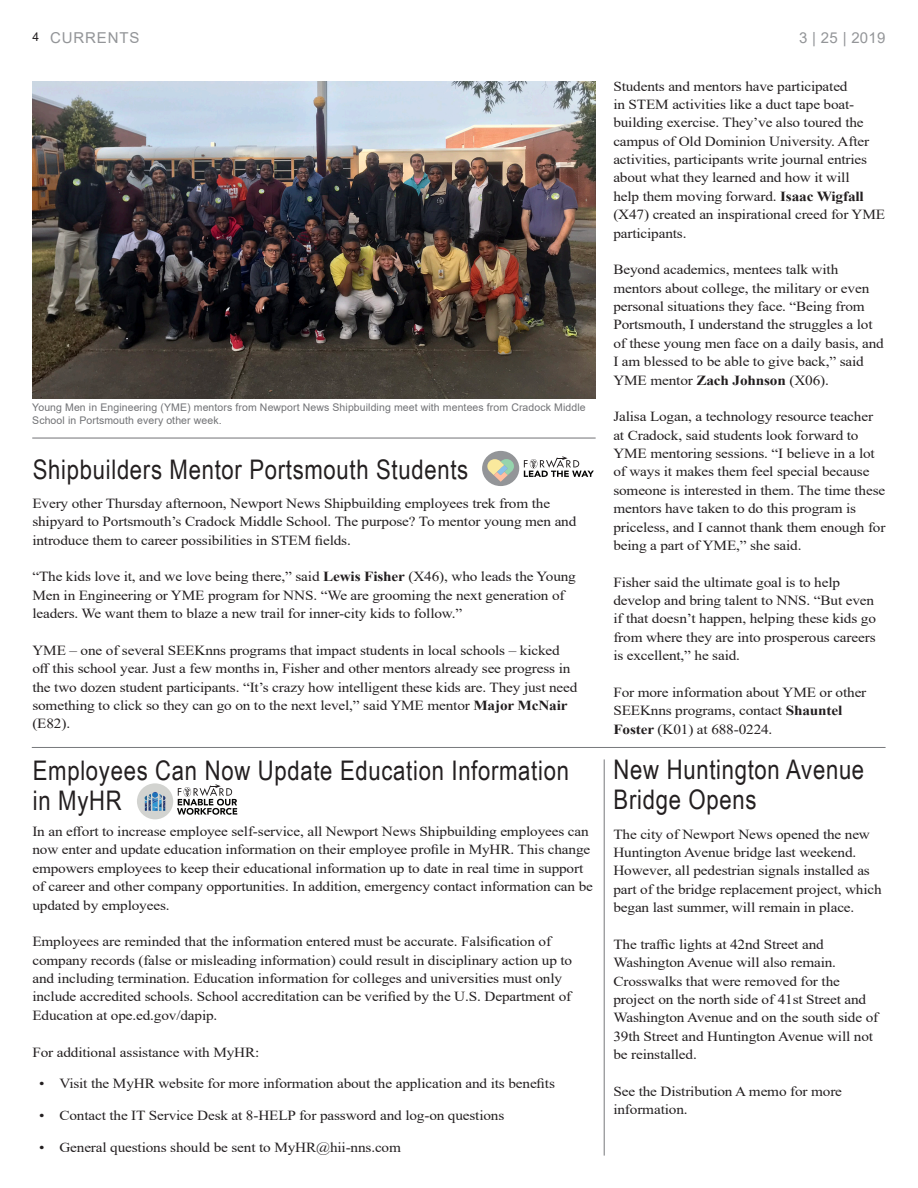
<style>
.page{position:relative;width:918px;height:1188px;background:#fff}
.page>*{position:absolute;margin:0;border:0;box-sizing:border-box;transform-origin:0 0}
.NEW_Currents_Body_Co{font:27px/30px "Arial Narrow";letter-spacing:.025em;color:#231f20}
.Table_of_Contents{font:15px "Arial";letter-spacing:.055em;color:#939598}
.Table_of_Contents-2{font:13.8px/18.3px "Times New Roman";letter-spacing:-.01em;color:#231f20;scale:1.1 1}
.t1{font:10.5px/13.5px "Arial";letter-spacing:.01em;color:#717275}
.s1{color:#fff}
.s2{font-weight:700}
</style>
<div class="page">
<hr style="left:32px;top:747px;width:854px;height:1px;background:#76787b">
<img style="left:32px;top:81px;width:563px;height:317px">
<hr style="left:32px;top:438px;width:564px;height:1px;background:#717275">
<svg style="left:524px;top:456px;width:70px;height:21px"></svg>
<div style="left:482px;top:451px;width:37px;height:35px;background:#939598;border-radius:50%"></div>
<svg style="left:487px;top:459px;width:27px;height:23px"></svg>
<hr style="left:604px;top:759px;width:1px;height:397px;background:#76787b">
<div style="left:137px;top:783px;width:36px;height:36px;background:#d2d3d0;border-radius:50%"></div>
<svg style="left:145px;top:792px;width:21px;height:19px"></svg>
<svg style="left:177px;top:784px;width:60px;height:31px"></svg>
<p class="Table_of_Contents" style="left:32px;top:28px;width:108px"><span class="s1">2</span><sup>4</sup> CURRENTS</p>
<p class="Table_of_Contents" style="left:799px;top:28px;width:88px">3 | 25 | 2019</p>
<p class="t1" style="left:32px;top:400px;width:555px">Young Men in Engineering (YME) mentors from Newport News Shipbuilding meet with mentees from Cradock Middle<br>School in Portsmouth every other week.</p>
<p class="NEW_Currents_Body_Co" style="left:33px;top:453px;width:437px">Shipbuilders Mentor Portsmouth Students</p>
<p class="Table_of_Contents-2" style="left:32px;top:494px;width:496px">Every other Thursday afternoon, Newport News Shipbuilding employees trek from the shipyard to Portsmouth’s Cradock Middle School. The purpose? To mentor young men and introduce them to career possibilities in STEM fields.</p>
<p class="Table_of_Contents-2" style="left:32px;top:567px;width:496px">“The kids love it, and we love being there,” said <span class="s2">Lewis Fisher</span> (X46), who leads the Young<br>Men in Engineering or YME program for NNS. “We are grooming the next generation of leaders. We want them to blaze a new trail for inner-city kids to follow.”</p>
<p class="Table_of_Contents-2" style="left:32px;top:641px;width:497px">YME – one of several SEEKnns programs that impact students in local schools – kicked off this school year. Just a few months in, Fisher and other mentors already see progress in the two dozen student participants. “It’s crazy how intelligent these kids are. They just need something to click so they can go on to the next level,” said YME mentor <span class="s2">Major McNair </span>(E82).</p>
<p class="Table_of_Contents-2" style="left:613px;top:76px;width:249px">Students and mentors have participated<br>in STEM activities like a duct tape boat&shy;building exercise. They’ve also toured the campus of Old Dominion University. After activities, participants write journal entries about what they learned and how it will<br>help them moving forward. <span class="s2">Isaac Wigfall </span>(X47) created an inspirational creed for YME participants.</p>
<p class="Table_of_Contents-2" style="left:613px;top:260px;width:247px">Beyond academics, mentees talk with mentors about college, the military or even personal situations they face. “Being from Portsmouth, I understand the struggles a lot of these young men face on a daily basis, and I am blessed to be able to give back,” said YME mentor <span class="s2">Zach Johnson</span> (X06).</p>
<p class="Table_of_Contents-2" style="left:613px;top:407px;width:249px">Jalisa Logan, a technology resource teacher at Cradock, said students look forward to YME mentoring sessions. “I believe in a lot of ways it makes them feel special because someone is interested in them. The time these mentors have taken to do this program is priceless, and I cannot thank them enough for being a part of YME,” she said.</p>
<p class="Table_of_Contents-2" style="left:613px;top:573px;width:240px">Fisher said the ultimate goal is to help develop and bring talent to NNS. “But even if that doesn’t happen, helping these kids go from where they are into prosperous careers is excellent,” he said.</p>
<p class="Table_of_Contents-2" style="left:613px;top:683px;width:232px">For more information about YME or other<br>SEEKnns programs, contact <span class="s2">Shauntel<br>Foster</span> (K01) at 688-0224.</p>
<p class="NEW_Currents_Body_Co" style="left:33px;top:755px;width:538px">Employees Can Now Update Education Information in MyHR</p>
<p class="NEW_Currents_Body_Co" style="left:614px;top:754px;width:252px">New Huntington Avenue<br>Bridge Opens</p>
<p class="Table_of_Contents-2" style="left:613px;top:824px;width:245px">The city of Newport News opened the new Huntington Avenue bridge last weekend.<br>However, all pedestrian signals installed as part of the bridge replacement project, which began last summer, will remain in place.</p>
<p class="Table_of_Contents-2" style="left:613px;top:935px;width:242px">The traffic lights at 42nd Street and Washington Avenue will also remain.<br>Crosswalks that were removed for the project on the north side of 41st Street and Washington Avenue and on the south side of 39th Street and Huntington Avenue will not be reinstalled.</p>
<p class="Table_of_Contents-2" style="left:613px;top:1082px;width:209px">See the Distribution A memo for more information.</p>
<p class="Table_of_Contents-2" style="left:32px;top:822px;width:511px">In an effort to increase employee self-service, all Newport News Shipbuilding employees can now enter and update education information on their employee profile in MyHR. This change empowers employees to keep their educational information up to date in real time in support of career and other company opportunities. In addition, emergency contact information can be updated by employees.</p>
<p class="Table_of_Contents-2" style="left:32px;top:932px;width:492px">Employees are reminded that the information entered must be accurate. Falsification of company records (false or misleading information) could result in disciplinary action up to and including termination. Education information for colleges and universities must only include accredited schools. School accreditation can be verified by the U.S. Department of Education at ope.ed.gov/dapip.</p>
<p class="Table_of_Contents-2" style="left:32px;top:1042px;width:208px">For additional assistance with MyHR:</p>
<p class="Table_of_Contents-2" style="left:39px;top:1074px;width:470px">• Visit the MyHR website for more information about the application and its benefits</p>
<p class="Table_of_Contents-2" style="left:39px;top:1106px;width:424px">• Contact the IT Service Desk at 8-HELP for password and log-on questions</p>
<p class="Table_of_Contents-2" style="left:39px;top:1138px;width:330px">• General questions should be sent to MyHR@hii-nns.com</p>
</div>
